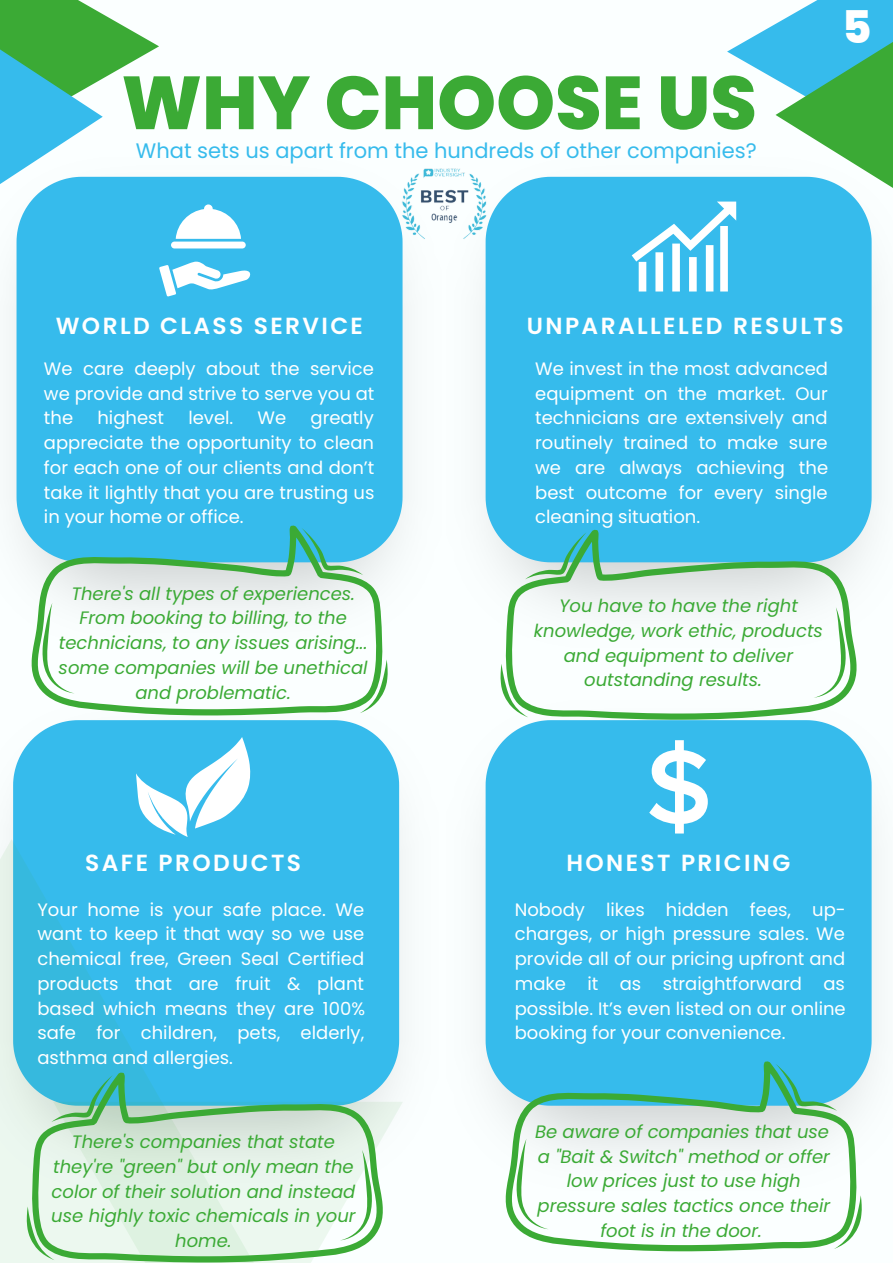
<style>
.page{position:relative;width:893px;height:1264px;background:#fff}
.page>*{position:absolute;margin:0;border:0;box-sizing:border-box;transform-origin:0 0}
.t1{font:800 75px "Poppins";color:#3baa35}
.t2{font:800 45px "Poppins";color:#fff}
.t3{font:600 23.25px "Poppins";letter-spacing:.105em;color:#fff}
.t4{font:21px "Poppins";color:#36bbec}
.t5{font:18px/24.8px "Poppins";color:#fff;text-align:justify}
.t6{font:italic 18px/24.8px "Poppins";color:#3baa35;text-align:center}
</style>
<div class="page">
<div style="left:0;top:0;width:892px;height:1262px;background:#fbffff"></div>
<div style="left:485px;top:720px;width:386px;height:383px;background:#36bbec"></div>
<div style="left:13px;top:720px;width:386px;height:380px;background:#36bbec"></div>
<div style="left:485px;top:177px;width:386px;height:381px;background:#36bbec"></div>
<div style="left:17px;top:177px;width:385px;height:381px;background:#36bbec"></div>
<svg style="left:0;top:839px;width:277px;height:423px;background:#4cc1e8"></svg>
<div style="left:53px;top:1101px;width:350px;height:161px;background:linear-gradient(to bottom,#f2f9f5,#fff)"></div>
<svg style="left:727px;top:24px;width:48px;height:161px"></svg>
<svg style="left:775px;top:0;width:117px;height:261px;fill:#39bbec"></svg>
<svg style="left:103px;top:14px;width:56px;height:166px"></svg>
<svg style="left:0;top:0;width:103px;height:270px;fill:#38bbec"></svg>
<svg style="left:159px;top:204px;width:91px;height:92px"></svg>
<svg style="left:631px;top:201px;width:105px;height:90px"></svg>
<svg style="left:136px;top:737px;width:115px;height:100px"></svg>
<svg style="left:649px;top:740px;width:58px;height:93px"></svg>
<img style="left:345px;top:168px;width:190px;height:137px">
<svg style="left:31px;top:524px;width:353px;height:191px"></svg>
<svg style="left:42px;top:603px;width:33px;height:90px"></svg>
<svg style="left:360px;top:659px;width:27px;height:54px"></svg>
<svg style="left:301px;top:528px;width:62px;height:47px;background:#58c0c9"></svg>
<svg style="left:504px;top:528px;width:352px;height:191px"></svg>
<svg style="left:813px;top:607px;width:33px;height:90px"></svg>
<svg style="left:500px;top:663px;width:28px;height:54px"></svg>
<svg style="left:525px;top:532px;width:61px;height:47px;background:#64c3c9"></svg>
<svg style="left:505px;top:1060px;width:353px;height:191px"></svg>
<svg style="left:516px;top:1138px;width:32px;height:91px"></svg>
<svg style="left:833px;top:1195px;width:28px;height:53px"></svg>
<svg style="left:775px;top:1063px;width:62px;height:47px;background:#45bbcb"></svg>
<svg style="left:30px;top:1071px;width:352px;height:191px"></svg>
<svg style="left:340px;top:1149px;width:32px;height:91px"></svg>
<svg style="left:27px;top:1206px;width:28px;height:54px"></svg>
<svg style="left:51px;top:1074px;width:62px;height:48px;background:#5dbfbb"></svg>
<p class="t1" style="left:121px;top:50px;width:637px">WHY CHOOSE US</p>
<p class="t4" style="left:136px;top:136px;width:622px">What sets us apart from the hundreds of other companies?</p>
<p class="t2" style="left:842px;top:-5px;width:31px">5</p>
<p class="t3" style="left:56px;top:309px;width:309px">WORLD CLASS SERVICE</p>
<p class="t3" style="left:527px;top:309px;width:318px">UNPARALLELED RESULTS</p>
<p class="t5" style="left:44px;top:356px;width:332px">We care deeply about the service we provide and strive to serve you at the</p>
<p class="t5" style="left:97px;top:406px;width:68px">highest</p>
<p class="t5" style="left:188px;top:406px;width:47px">level.</p>
<p class="t5" style="left:257px;top:406px;width:30px">We</p>
<p class="t5" style="left:44px;top:406px;width:332px;text-indent:266px">greatly appreciate the opportunity to clean for each one of our clients and don’t take it lightly that you are trusting us in your home or office.</p>
<p class="t6" style="left:59px;top:581px;width:310px">There's all types of experiences.<br>From booking to billing, to the technicians, to any issues arising... some companies will be unethical and problematic.</p>
<p class="t5" style="left:535px;top:356px;width:294px">We invest in the most advanced equipment on the market. Our technicians are extensively and routinely trained to make sure we are always achieving the best outcome for every single cleaning situation.</p>
<p class="t6" style="left:534px;top:593px;width:290px">You have to have the right knowledge, work ethic, products and equipment to deliver outstanding results.</p>
<p class="t3" style="left:85px;top:846px;width:217px">SAFE PRODUCTS</p>
<p class="t3" style="left:566px;top:846px;width:225px">HONEST PRICING</p>
<p class="t5" style="left:37px;top:896px;width:329px">Your home is your safe place. We want to keep it that way so we use chemical free, Green Seal Certified products that are fruit &amp; plant based which means they are 100% safe for children, pets, elderly, asthma and allergies.</p>
<p class="t5" style="left:514px;top:896px;width:332px">Nobody likes hidden fees, up&shy;charges, or high pressure sales. We provide all of our pricing upfront and make it as straightforward as possible. It’s even listed on our online booking for your convenience.</p>
<p class="t6" style="left:51px;top:1129px;width:306px">There's companies that state they're "green" but only mean the color of their solution and instead use highly toxic chemicals in your home.</p>
<p class="t6" style="left:535px;top:1119px;width:296px">Be aware of companies that use a "Bait &amp; Switch" method or offer low prices just to use high pressure sales tactics once their foot is in the door.</p>
</div>
